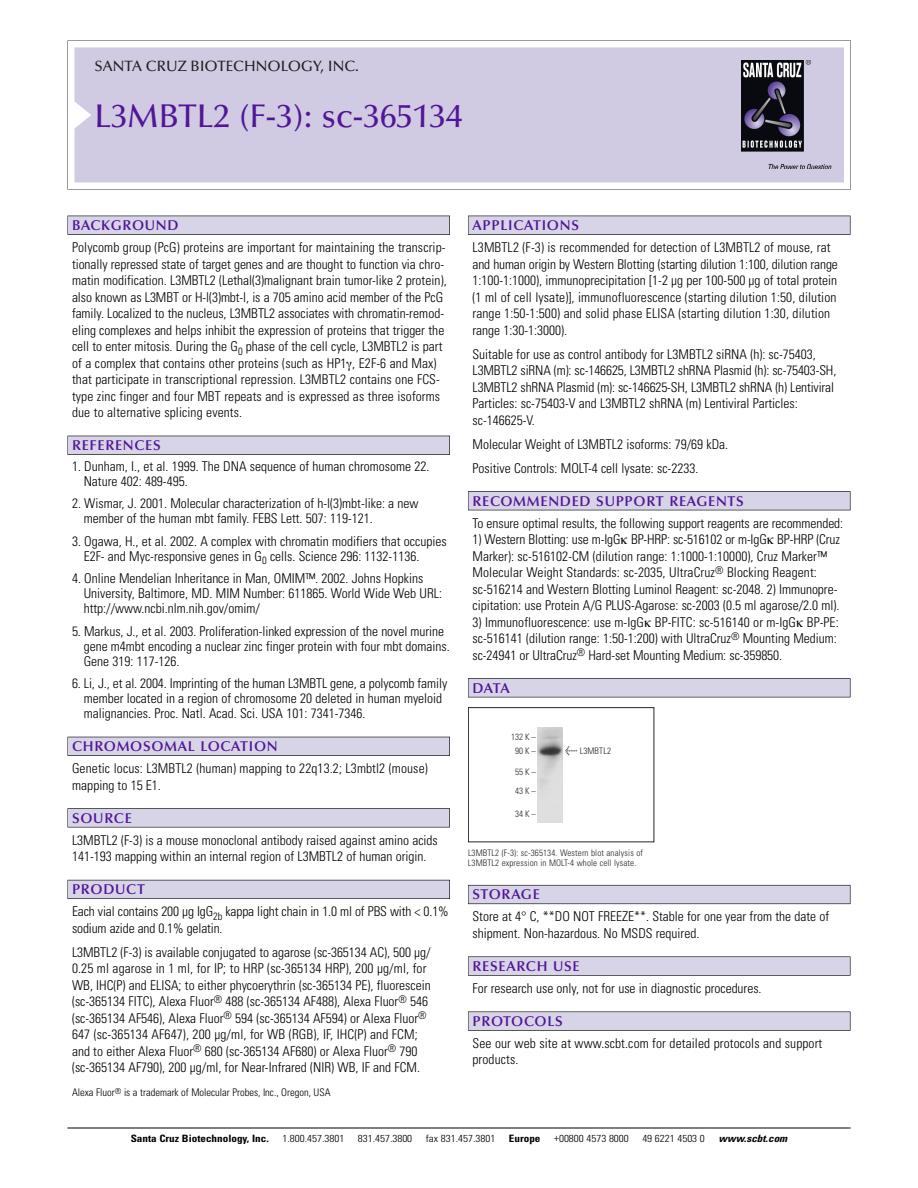
<style>
.page{position:relative;width:918px;height:1188px;background:#fff}
.page>*{position:absolute;margin:0;border:0;box-sizing:border-box;transform-origin:0 0}
.t1{font:500 33px "Optima";color:#511695}
.t2{font:500 15px "Optima";color:#231f20}
.t3{font:600 14.25px "Optima";letter-spacing:.05em;color:#511695}
.t4{font:300 condensed 13.5px/16.5px "Univers";color:#000}
.t5{font:300 condensed 10.5px "Univers";color:#000}
.t6{font:300 condensed 10.2px "Univers";color:#000;scale:1.1 1}
.t7{font:700 condensed 10.2px "Univers";color:#000;scale:1.1 1}
.t8{font:italic 700 condensed 10.2px "Univers";color:#000;scale:1.1 1}
.t9{font:300 condensed 9px/10.5px "Univers";letter-spacing:.015em;color:#272627}
.s1{font-family:"Meta Plus";font-weight:400;font-stretch:normal;font-size:10.5px}
</style>
<div class="page">
<svg style="left:74px;top:41px;width:777px;height:148px"></svg>
<div style="left:74px;top:47px;width:770px;height:135px;background:#d1cae3"></div>
<img style="left:741px;top:60px;width:90px;height:108px">
<div style="left:68px;top:216px;width:382px;height:19px;background:#535256"></div>
<div style="left:68px;top:216px;width:381px;height:18px;background:#d7d4e8"></div>
<div style="left:68px;top:436px;width:382px;height:19px;background:#525156"></div>
<div style="left:68px;top:436px;width:381px;height:18px;background:#d7d4e8"></div>
<div style="left:68px;top:737px;width:382px;height:19px;background:#515057"></div>
<div style="left:68px;top:737px;width:381px;height:18px;background:#d7d4e8"></div>
<div style="left:68px;top:808px;width:382px;height:19px;background:#575659"></div>
<div style="left:68px;top:809px;width:381px;height:18px;background:#d7d4e8"></div>
<div style="left:68px;top:880px;width:382px;height:19px;background:#595860"></div>
<div style="left:68px;top:880px;width:381px;height:18px;background:#d7d4e8"></div>
<div style="left:468px;top:216px;width:382px;height:19px;background:#535256"></div>
<div style="left:468px;top:216px;width:382px;height:18px;background:#d7d4e8"></div>
<div style="left:468px;top:491px;width:382px;height:19px;background:#515155"></div>
<div style="left:468px;top:492px;width:382px;height:18px;background:#d7d4e8"></div>
<div style="left:468px;top:678px;width:382px;height:19px;background:#545357"></div>
<div style="left:468px;top:679px;width:382px;height:18px;background:#d7d4e8"></div>
<div style="left:468px;top:885px;width:382px;height:19px;background:#686770"></div>
<div style="left:468px;top:886px;width:382px;height:18px;background:#d7d4e8"></div>
<svg style="left:468px;top:956px;width:382px;height:20px"></svg>
<div style="left:468px;top:957px;width:382px;height:18px;background:#d7d4e8"></div>
<div style="left:468px;top:1012px;width:382px;height:19px;background:#58575a"></div>
<div style="left:468px;top:1012px;width:382px;height:18px;background:#d7d4e8"></div>
<hr style="left:68px;top:1128px;width:782px;height:1px;background:#000">
<div style="left:468px;top:707px;width:186px;height:135px;border:1px solid #272627"></div>
<img style="left:537px;top:727px;width:26px;height:95px">
<p class="t2" style="left:94px;top:60px;width:266px">SANTA CRUZ BIOTECHNOLOGY, INC.</p>
<p class="t1" style="left:94px;top:102px;width:370px">L3MBTL2 (F-3): sc-365134</p>
<p class="t3" style="left:72px;top:219px;width:108px">BACKGROUND</p>
<p class="t4" style="left:72px;top:240px;width:376px">Polycomb group (PcG) proteins are important for maintaining the transcrip&shy;tionally repressed state of target genes and are thought to function via chro&shy;matin modification. L3MBTL2 (Lethal(3)malignant brain tumor-like 2 protein), also known as L3MBT or H-l(3)mbt-l, is a 705 amino acid member of the PcG family. Localized to the nucleus, L3MBTL2 associates with chromatin-remod&shy;eling complexes and helps inhibit the expression of proteins that trigger the cell to enter mitosis. During the G<sub>0</sub> phase of the cell cycle, L3MBTL2 is part of a complex that contains other proteins (such as HP1 , E2F-6 and Max) that participate in transcriptional repression. L3MBTL2 contains one FCS&shy;type zinc finger and four MBT repeats and is expressed as three isoforms due to alternative splicing events.</p>
<p class="t3" style="left:72px;top:439px;width:90px">REFERENCES</p>
<p class="t4" style="left:84px;top:460px;width:347px;line-height:15px;text-indent:-12px">1. Dunham, I., et al. 1999. The DNA sequence of human chromosome 22.<br>Nature 402: 489-495.</p>
<p class="t4" style="left:84px;top:497px;width:336px;line-height:15px;text-indent:-12px">2. Wismar, J. 2001. Molecular characterization of h-l(3)mbt-like: a new member of the human mbt family. FEBS Lett. 507: 119-121.</p>
<p class="t4" style="left:84px;top:535px;width:365px;line-height:15px;text-indent:-12px">3. Ogawa, H., et al. 2002. A complex with chromatin modifiers that occupies<br>E2F- and Myc-responsive genes in G<sub>0</sub> cells. Science 296: 1132-1136.</p>
<p class="t4" style="left:84px;top:572px;width:360px;line-height:15px;text-indent:-12px">4. Online Mendelian Inheritance in Man, OMIM™. 2002. Johns Hopkins<br>University, Baltimore, MD. MIM Number: 611865. World Wide Web URL: http://www.ncbi.nlm.nih.gov/omim/</p>
<p class="t4" style="left:84px;top:625px;width:368px;line-height:15px;text-indent:-12px">5. Markus, J., et al. 2003. Proliferation-linked expression of the novel murine gene m4mbt encoding a nuclear zinc finger protein with four mbt domains.<br>Gene 319: 117-126.</p>
<p class="t4" style="left:84px;top:677px;width:365px;line-height:15px;text-indent:-12px">6. Li, J., et al. 2004. Imprinting of the human L3MBTL gene, a polycomb family member located in a region of chromosome 20 deleted in human myeloid malignancies. Proc. Natl. Acad. Sci. USA 101: 7341-7346.</p>
<p class="t3" style="left:72px;top:740px;width:207px">CHROMOSOMAL LOCATION</p>
<p class="t4" style="left:72px;top:762px;width:357px">Genetic locus: L3MBTL2 (human) mapping to 22q13.2; L3mbtl2 (mouse) mapping to 15 E1.</p>
<p class="t3" style="left:72px;top:812px;width:61px">SOURCE</p>
<p class="t4" style="left:72px;top:833px;width:367px">L3MBTL2 (F-3) is a mouse monoclonal antibody raised against amino acids<br>141-193 mapping within an internal region of L3MBTL2 of human origin.</p>
<p class="t3" style="left:72px;top:883px;width:74px">PRODUCT</p>
<p class="t4" style="left:72px;top:905px;width:378px">Each vial contains 200 µg IgG<sub>2b</sub> kappa light chain in 1.0 ml of PBS with &lt; 0.1% sodium azide and 0.1% gelatin.</p>
<p class="t4" style="left:72px;top:945px;width:360px">L3MBTL2 (F-3) is available conjugated to agarose (sc-365134 AC), 500 µg/ 0.25 ml agarose in 1 ml, for IP; to HRP (sc-365134 HRP), 200 µg/ml, for WB, IHC(P) and ELISA; to either phycoerythrin (sc-365134 PE), fluorescein (sc-365134 FITC), Alexa Fluor<sup>®</sup> 488 (sc-365134 AF488), Alexa Fluor<sup>®</sup> 546 (sc-365134 AF546), Alexa Fluor<sup>®</sup> 594 (sc-365134 AF594) or Alexa Fluor<sup>® </sup>647 (sc-365134 AF647), 200 µg/ml, for WB (RGB), IF, IHC(P) and FCM; and to either Alexa Fluor<sup>®</sup> 680 (sc-365134 AF680) or Alexa Fluor<sup>®</sup> 790 (sc-365134 AF790), 200 µg/ml, for Near-Infrared (NIR) WB, IF and FCM.</p>
<p class="t5" style="left:72px;top:1089px;width:260px">Alexa Fluor<sup>®</sup> is a trademark of Molecular Probes, Inc., Oregon, USA</p>
<p class="t3" style="left:473px;top:219px;width:108px">APPLICATIONS</p>
<p class="t4" style="left:473px;top:240px;width:367px">L3MBTL2 (F-3) is recommended for detection of L3MBTL2 of mouse, rat and human origin by Western Blotting (starting dilution 1:100, dilution range 1:100-1:1000), immunoprecipitation [1-2 µg per 100-500 µg of total protein (1 ml of cell lysate)], immunofluorescence (starting dilution 1:50, dilution range 1:50-1:500) and solid phase ELISA (starting dilution 1:30, dilution range 1:30-1:3000).</p>
<p class="t4" style="left:473px;top:347px;width:365px">Suitable for use as control antibody for L3MBTL2 siRNA (h): sc-75403, L3MBTL2 siRNA (m): sc-146625, L3MBTL2 shRNA Plasmid (h): sc-75403-SH, L3MBTL2 shRNA Plasmid (m): sc-146625-SH, L3MBTL2 shRNA (h) Lentiviral Particles: sc-75403-V and L3MBTL2 shRNA (m) Lentiviral Particles: sc-146625-V.</p>
<p class="t4" style="left:473px;top:437px;width:257px">Molecular Weight of L3MBTL2 isoforms: 79/69 kDa.</p>
<p class="t4" style="left:473px;top:461px;width:227px">Positive Controls: MOLT-4 cell lysate: sc-2233.</p>
<p class="t3" style="left:473px;top:495px;width:273px">RECOMMENDED SUPPORT REAGENTS</p>
<p class="t4" style="left:473px;top:516px;width:372px">To ensure optimal results, the following support reagents are recommended:</p>
<p class="t4" style="left:473px;top:532px;width:369px">1) Western Blotting: use m-IgG BP-HRP: sc-516102 or m-IgG BP-HRP (Cruz Marker): sc-516102-CM (dilution range: 1:1000-1:10000), Cruz Marker™ Molecular Weight Standards: sc-2035, UltraCruz<sup>®</sup> Blocking Reagent: sc-516214 and Western Blotting Luminol Reagent: sc-2048. 2) Immunopre&shy;cipitation: use Protein A/G PLUS-Agarose: sc-2003 (0.5 ml agarose/2.0 ml).</p>
<p class="t4" style="left:473px;top:615px;width:368px">3) Immunofluorescence: use m-IgG BP-FITC: sc-516140 or m-IgG BP-PE: sc-516141 (dilution range: 1:50-1:200) with UltraCruz<sup>®</sup> Mounting Medium: sc-24941 or UltraCruz<sup>®</sup> Hard-set Mounting Medium: sc-359850.</p>
<p class="t3" style="left:473px;top:682px;width:39px">DATA</p>
<p class="t9" style="left:511px;top:731px;width:26px;line-height:14.2px;text-align:center">132 K –<br>90K–</p>
<p class="t9" style="left:515px;top:763px;width:22px;line-height:18.8px">55K–<br>43K–</p>
<p class="t9" style="left:515px;top:810px;width:22px">34K–</p>
<p class="t9" style="left:565px;top:747px;width:47px"><span class="s1">&lt;</span> L3MBTL2</p>
<p class="t9" style="left:468px;top:848px;width:177px">L3MBTL2 (F-3): sc-365134. Western blot analysis of<br>L3MBTL2 expression in MOLT-4 whole cell lysate.</p>
<p class="t3" style="left:473px;top:889px;width:69px">STORAGE</p>
<p class="t4" style="left:473px;top:910px;width:358px">Store at 4° C, **DO NOT FREEZE**. Stable for one year from the date of shipment. Non-hazardous. No MSDS required.</p>
<p class="t3" style="left:473px;top:960px;width:109px">RESEARCH USE</p>
<p class="t4" style="left:473px;top:981px;width:291px">For research use only, not for use in diagnostic procedures.</p>
<p class="t3" style="left:473px;top:1015px;width:92px">PROTOCOLS</p>
<p class="t4" style="left:473px;top:1036px;width:351px">See our web site at www.scbt.com for detailed protocols and support products.</p>
<p class="t7" style="left:131px;top:1135px;width:127px">Santa Cruz Biotechnology, Inc.</p>
<p class="t6" style="left:282px;top:1135px;width:58px">1.800.457.3801</p>
<p class="t6" style="left:358px;top:1135px;width:51px">831.457.3800</p>
<p class="t6" style="left:426px;top:1135px;width:65px">fax 831.457.3801</p>
<p class="t7" style="left:509px;top:1135px;width:30px">Europe</p>
<p class="t6" style="left:554px;top:1135px;width:69px">+00800 4573 8000</p>
<p class="t6" style="left:642px;top:1135px;width:58px">49 6221 4503 0</p>
<p class="t8" style="left:719px;top:1135px;width:66px">www.scbt.com</p>
</div>
